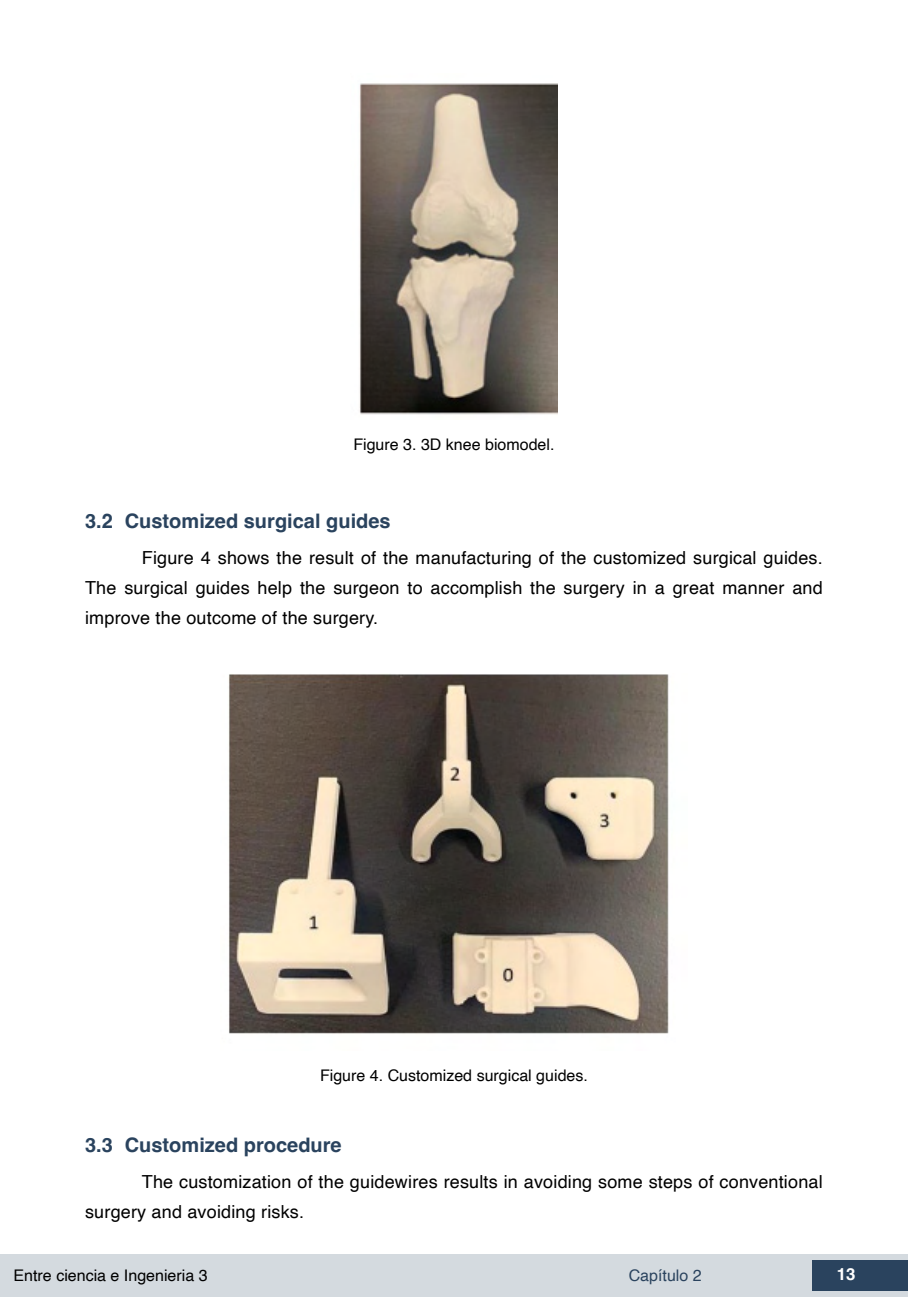
<style>
.page{position:relative;width:908px;height:1304px;background:#fff}
.page>*{position:absolute;margin:0;border:0;box-sizing:border-box;transform-origin:0 0}
.t1{font:700 20px "Helvetica";color:#2a435e}
.t2{font:18px/30px "Helvetica";letter-spacing:.01em;color:#000;text-align:justify}
.t3{font:700 16.8px "Helvetica";color:#fff}
.t4{font:16px "Helvetica";color:#000}
.t5{font:16px "Helvetica";color:#2a435e}
</style>
<div class="page">
<div style="left:0;top:1254px;width:906px;height:43px;background:#d4dadf"></div>
<div style="left:812px;top:1261px;width:95px;height:30px;background:#2a435e"></div>
<img style="left:359px;top:83px;width:198px;height:332px">
<img style="left:228px;top:674px;width:441px;height:360px">
<p class="t4" style="left:353px;top:432px;width:202px">Figure 3. 3D knee biomodel.</p>
<p class="t1" style="left:85px;top:509px;width:307px">3.2 Customized surgical guides</p>
<p class="t2" style="left:85px;top:543px;width:738px;text-indent:57px">Figure 4 shows the result of the manufacturing of the customized surgical guides.<br>The surgical guides help the surgeon to accomplish the surgery in a great manner and improve the outcome of the surgery.</p>
<p class="t4" style="left:320px;top:1063px;width:269px">Figure 4. Customized surgical guides.</p>
<p class="t1" style="left:85px;top:1133px;width:258px">3.3 Customized procedure</p>
<p class="t2" style="left:85px;top:1167px;width:738px;text-indent:57px">The customization of the guidewires results in avoiding some steps of conventional surgery and avoiding risks.</p>
<p class="t4" style="left:14px;top:1263px;width:195px">Entre ciencia e Ingenieria 3</p>
<p class="t5" style="left:628px;top:1263px;width:74px">Capítulo 2</p>
<p class="t3" style="left:836px;top:1264px;width:20px">13</p>
</div>
